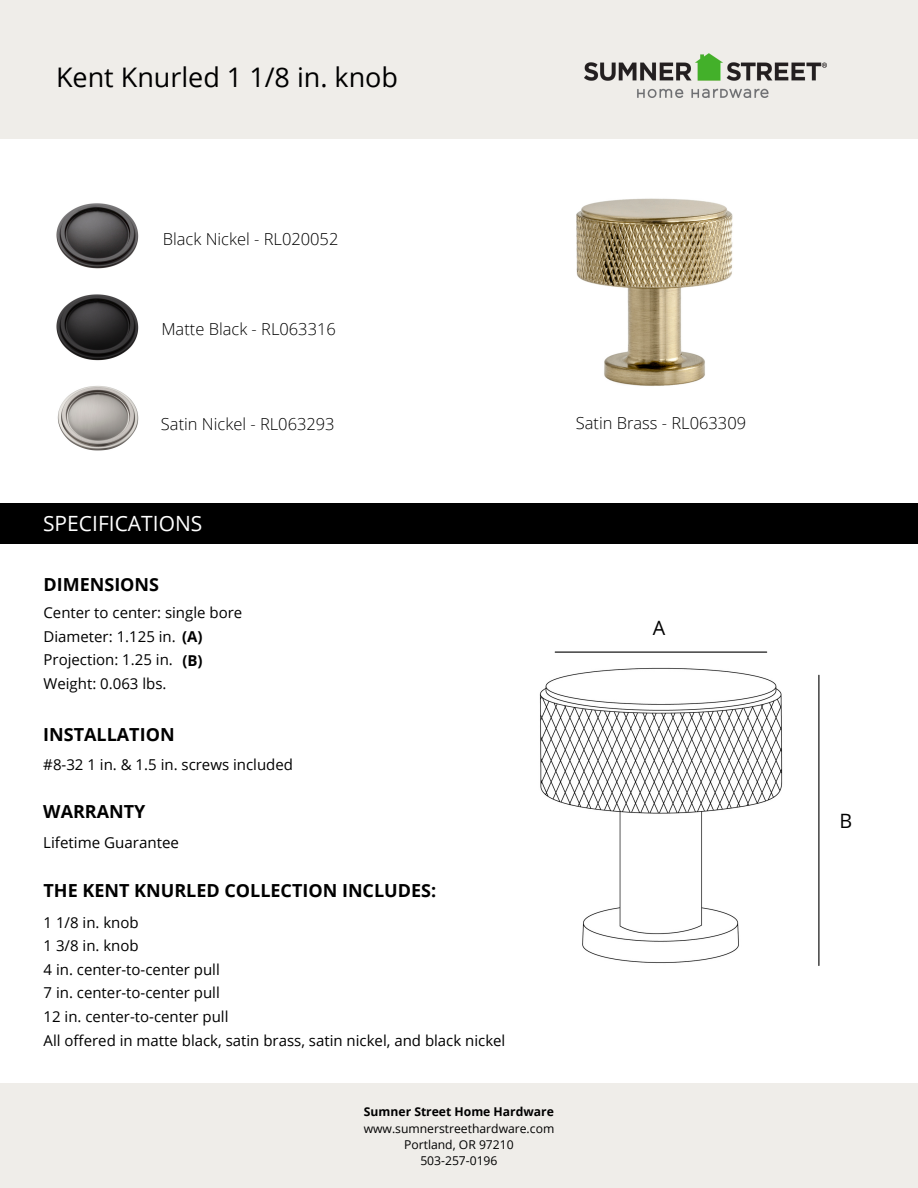
<style>
.page{position:relative;width:918px;height:1188px;background:#fff}
.page>*{position:absolute;margin:0;border:0;box-sizing:border-box;transform-origin:0 0}
.t1{font:27px "Open Sans";color:#000}
.t2{font:21px "Open Sans";color:#fff}
.t3{font:19.8px "Open Sans";color:#000}
.t4{font:700 18px "Open Sans";color:#000}
.t5{font:300 16.5px "Open Sans";color:#000}
.t6{font:15.15px "Open Sans";color:#000}
.t7{font:15px/23.7px "Open Sans";color:#000}
.t8{font:700 15px "Open Sans";color:#000}
.t9{font:12.15px/16.2px "Open Sans";color:#000;text-align:center}
.t10{font:700 12.15px "Open Sans";color:#000}
.s1{font-weight:700}
</style>
<div class="page">
<div style="left:0;top:0;width:918px;height:138px;background:#efede9"></div>
<hr style="left:555px;top:652px;width:212px;height:1px;background:#000">
<div style="left:0;top:504px;width:918px;height:40px;background:#000"></div>
<img style="left:52px;top:192px;width:91px;height:91px;border-radius:50%">
<img style="left:53px;top:374px;width:90px;height:90px;border-radius:50%">
<img style="left:52px;top:283px;width:91px;height:91px;border-radius:50%">
<hr style="left:818px;top:675px;width:1px;height:291px;background:#000">
<img style="left:585px;top:54px;width:242px;height:44px">
<img style="left:539px;top:667px;width:244px;height:296px">
<img style="left:576px;top:198px;width:157px;height:188px">
<div style="left:0;top:1083px;width:918px;height:105px;background:#efede9"></div>
<h1 class="t1" style="left:56px;top:58px;width:344px">Kent Knurled 1 1/8 in. knob</h1>
<p class="t5" style="left:163px;top:227px;width:177px">Black Nickel - RL020052</p>
<p class="t5" style="left:161px;top:317px;width:176px">Matte Black - RL063316</p>
<p class="t5" style="left:161px;top:412px;width:175px">Satin Nickel - RL063293</p>
<p class="t5" style="left:576px;top:412px;width:172px">Satin Brass - RL063309</p>
<h2 class="t2" style="left:43px;top:509px;width:161px">SPECIFICATIONS</h2>
<p class="t4" style="left:44px;top:572px;width:117px">DIMENSIONS</p>
<p class="t7" style="left:44px;top:601px;width:200px">Center to center: single bore<br>Diameter: 1.125 in. <span class="s1">(A)<br></span>Projection: 1.25 in.<br>Weight: 0.063 lbs.</p>
<p class="t8" style="left:182px;top:650px;width:22px">(B)</p>
<p class="t4" style="left:43px;top:721px;width:133px">INSTALLATION</p>
<p class="t7" style="left:43px;top:752px;width:251px">#8-32 1 in. &amp; 1.5 in. screws included</p>
<p class="t4" style="left:43px;top:799px;width:104px">WARRANTY</p>
<p class="t6" style="left:43px;top:832px;width:137px">Lifetime Guarantee</p>
<p class="t4" style="left:44px;top:878px;width:394px">THE KENT KNURLED COLLECTION INCLUDES:</p>
<p class="t7" style="left:44px;top:910px;width:463px">1 1/8 in. knob<br>1 3/8 in. knob<br>4 in. center-to-center pull<br>7 in. center-to-center pull<br>12 in. center-to-center pull<br>All offered in matte black, satin brass, satin nickel, and black nickel</p>
<p class="t10" style="left:364px;top:1103px;width:191px">Sumner Street Home Hardware</p>
<p class="t9" style="left:364px;top:1120px;width:192px">www.sumnerstreethardware.com<br>Portland, OR 97210<br>503-257-0196</p>
<h3 class="t3" style="left:653px;top:614px;width:14px">A</h3>
<h3 class="t3" style="left:840px;top:806px;width:14px">B</h3>
</div>
